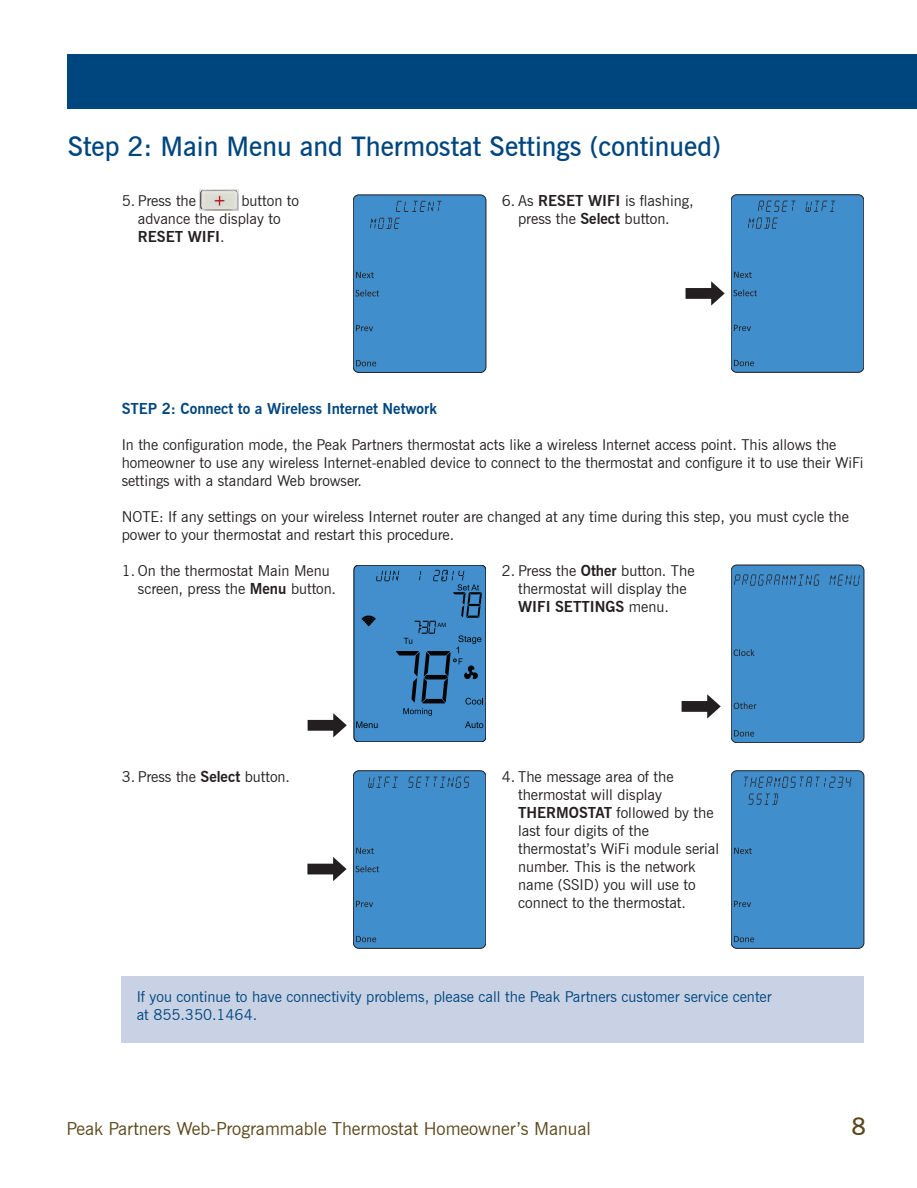
<style>
.page{position:relative;width:917px;height:1188px;background:#fff}
.page>*{position:absolute;margin:0;border:0;box-sizing:border-box;transform-origin:0 0}
.t1{font:600 27px "News Gothic BT";color:#00467e}
.t2{font:600 24px "News Gothic BT";color:#5a471a}
.t3{font:18px "News Gothic BT";color:#5a471a}
.t4{font:15px/18px "News Gothic BT";color:#231f20}
.t5{font:15px/18px "News Gothic BT";color:#00467e}
.t6{font:700 15px "News Gothic BT";color:#00467e}
.s1{font-weight:700}
</style>
<div class="page">
<div style="left:68px;top:55px;width:849px;height:54px;background:#00467e"></div>
<div style="left:353px;top:195px;width:133px;height:178px;background:#418ecc;border-radius:6px"></div>
<div style="left:353px;top:195px;width:133px;height:178px;border:1px solid #231f20;border-radius:6px"></div>
<svg style="left:370px;top:218px;width:30px;height:11px"></svg>
<svg style="left:396px;top:201px;width:46px;height:11px"></svg>
<svg style="left:356px;top:360px;width:20px;height:6px"></svg>
<svg style="left:356px;top:325px;width:17px;height:6px"></svg>
<svg style="left:356px;top:290px;width:23px;height:6px"></svg>
<svg style="left:356px;top:272px;width:18px;height:6px"></svg>
<div style="left:731px;top:195px;width:133px;height:177px;background:#418ecc;border-radius:6px"></div>
<div style="left:731px;top:195px;width:133px;height:177px;border:1px solid #231f20;border-radius:6px"></div>
<svg style="left:748px;top:218px;width:30px;height:11px"></svg>
<svg style="left:758px;top:201px;width:38px;height:11px"></svg>
<svg style="left:806px;top:201px;width:29px;height:11px"></svg>
<svg style="left:734px;top:360px;width:20px;height:6px"></svg>
<svg style="left:734px;top:325px;width:17px;height:6px"></svg>
<svg style="left:733px;top:289px;width:24px;height:7px"></svg>
<svg style="left:734px;top:272px;width:18px;height:6px"></svg>
<div style="left:354px;top:565px;width:132px;height:177px;background:#438ecc;border-radius:5px"></div>
<div style="left:354px;top:565px;width:132px;height:177px;border:1px solid #050504;border-radius:5px"></div>
<svg style="left:356px;top:570px;width:127px;height:158px"></svg>
<div style="left:731px;top:565px;width:133px;height:178px;background:#418ecc;border-radius:6px"></div>
<div style="left:731px;top:565px;width:133px;height:178px;border:1px solid #231f20;border-radius:6px"></div>
<svg style="left:734px;top:574px;width:86px;height:12px"></svg>
<svg style="left:829px;top:574px;width:31px;height:12px"></svg>
<svg style="left:734px;top:730px;width:20px;height:6px"></svg>
<svg style="left:734px;top:702px;width:22px;height:7px"></svg>
<svg style="left:734px;top:649px;width:20px;height:7px"></svg>
<div style="left:353px;top:771px;width:133px;height:177px;background:#418ecc;border-radius:6px"></div>
<div style="left:353px;top:771px;width:133px;height:177px;border:1px solid #231f20;border-radius:6px"></div>
<svg style="left:368px;top:777px;width:30px;height:11px"></svg>
<svg style="left:408px;top:777px;width:61px;height:11px"></svg>
<svg style="left:356px;top:936px;width:20px;height:6px"></svg>
<svg style="left:356px;top:901px;width:17px;height:6px"></svg>
<svg style="left:356px;top:865px;width:23px;height:7px"></svg>
<svg style="left:356px;top:848px;width:18px;height:6px"></svg>
<img style="left:199px;top:189px;width:39px;height:22px">
<svg style="left:686px;top:281px;width:39px;height:25px"></svg>
<div style="left:731px;top:771px;width:133px;height:177px;background:#418ecc;border-radius:6px"></div>
<div style="left:731px;top:771px;width:133px;height:177px;border:1px solid #231f20;border-radius:6px"></div>
<svg style="left:748px;top:794px;width:30px;height:11px"></svg>
<svg style="left:744px;top:777px;width:107px;height:11px"></svg>
<svg style="left:734px;top:936px;width:20px;height:6px"></svg>
<svg style="left:734px;top:901px;width:17px;height:6px"></svg>
<svg style="left:734px;top:848px;width:18px;height:6px"></svg>
<svg style="left:682px;top:694px;width:39px;height:25px"></svg>
<svg style="left:307px;top:857px;width:40px;height:24px"></svg>
<svg style="left:308px;top:713px;width:39px;height:24px"></svg>
<div style="left:122px;top:976px;width:742px;height:67px;background:#c9d2e4"></div>
<h1 class="t1" style="left:68px;top:130px;width:655px">Step 2: Main Menu and Thermostat Settings (continued)</h1>
<p class="t4" style="left:138px;top:192px;width:163px;text-indent:104px">button to advance the display to<br><span class="s1">RESET WIFI</span>.</p>
<p class="t4" style="left:502px;top:192px;width:193px;text-align:center">6. As <span class="s1">RESET WIFI</span> is flashing, press the <span class="s1">Select</span> button.</p>
<p class="t4" style="left:122px;top:192px;width:76px">5. Press the</p>
<p class="t6" style="left:122px;top:400px;width:317px">STEP 2: Connect to a Wireless Internet Network</p>
<p class="t4" style="left:122px;top:436px;width:743px">In the configuration mode, the Peak Partners thermostat acts like a wireless Internet access point. This allows the homeowner to use any wireless Internet-enabled device to connect to the thermostat and configure it to use their WiFi settings with a standard Web browser.</p>
<p class="t4" style="left:122px;top:508px;width:729px">NOTE: If any settings on your wireless Internet router are changed at any time during this step, you must cycle the power to your thermostat and restart this procedure.</p>
<p class="t4" style="left:138px;top:562px;width:200px;text-indent:-16px">1. On the thermostat Main Menu screen, press the <span class="s1">Menu</span> button.</p>
<p class="t4" style="left:518px;top:562px;width:178px;text-indent:-16px">2. Press the <span class="s1">Other</span> button. The thermostat will display the<br><span class="s1">WIFI SETTINGS</span> menu.</p>
<p class="t4" style="left:122px;top:768px;width:170px">3. Press the <span class="s1">Select</span> button.</p>
<p class="t4" style="left:518px;top:768px;width:202px;text-indent:-16px">4. The message area of the thermostat will display<br><span class="s1">THERMOSTAT</span> followed by the last four digits of the thermostat’s WiFi module serial number. This is the network name (SSID) you will use to connect to the thermostat.</p>
<p class="t5" style="left:137px;top:988px;width:636px">If you continue to have connectivity problems, please call the Peak Partners customer service center at 855.350.1464.</p>
<p class="t3" style="left:66px;top:1118px;width:526px">Peak Partners Web-Programmable Thermostat Homeowner’s Manual</p>
<h2 class="t2" style="left:852px;top:1112px;width:16px">8</h2>
</div>
